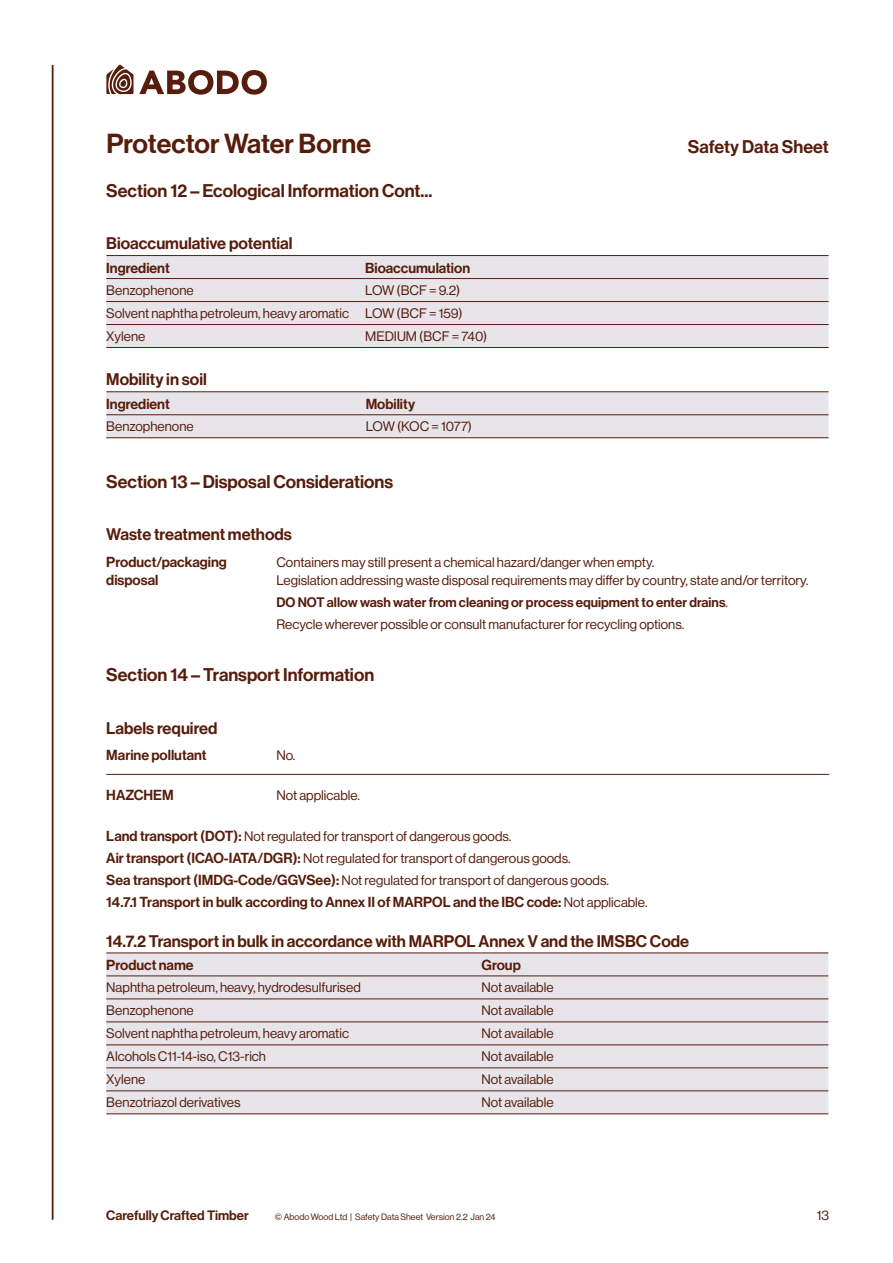
<style>
.page{position:relative;width:893px;height:1263px;background:#fff}
.page>*{position:absolute;margin:0;border:0;box-sizing:border-box;transform-origin:0 0}
.t1{font:27px "N Haas Grotesk DS Pro 65 Md";color:#571d0c}
.t2{font:18px "N Haas Grotesk DS Pro 65 Md";color:#571d0c}
.t3{font:16.5px "N Haas Grotesk DS Pro 65 Md";color:#571d0c}
.t4{font:14.25px "N Haas Grotesk DS Pro 65 Md";color:#571d0c}
.t5{font:13.5px/23px "N Haas Grotesk DS Pro 55 Rg";color:#571d0c}
.t6{font:13.5px "N Haas Grotesk DS Pro 65 Md";color:#571d0c}
.t7{font:13.5px "N Haas Grotesk DS Pro 55 Rg";letter-spacing:-.025em;color:#571d0c}
.t8{font:13.35px "N Haas Grotesk DS Pro 65 Md";color:#571d0c}
.t9{font:9px "N Haas Grotesk DS Pro 55 Rg";color:#571d0c}
.s1{font-family:"N Haas Grotesk DS Pro 55 Rg"}
.s2{font-family:"N Haas Grotesk DS Pro 65 Md";font-size:14.25px}
.s3{font-family:"N Haas Grotesk DS Pro 55 Rg";font-size:13.5px}
</style>
<div class="page">
<hr style="left:52px;top:65px;width:2px;height:1155px;background:#571d0c">
<svg style="left:139px;top:70px;width:128px;height:25px"></svg>
<svg style="left:106px;top:65px;width:27px;height:29px"></svg>
<hr style="left:106px;top:774px;width:723px;height:1px;background:#571d0c">
<div style="left:106px;top:256px;width:722px;height:91px;background:#e7e5ea"></div>
<hr style="left:106px;top:255px;width:259px;height:1px;background:#571d0c">
<hr style="left:365px;top:255px;width:463px;height:1px;background:#571d0c">
<hr style="left:365px;top:278px;width:463px;height:1px;background:#571d0c">
<hr style="left:106px;top:278px;width:259px;height:1px;background:#571d0c">
<hr style="left:365px;top:301px;width:463px;height:1px;background:#571d0c">
<hr style="left:365px;top:324px;width:463px;height:1px;background:#571d0c">
<hr style="left:365px;top:347px;width:463px;height:1px;background:#571d0c">
<hr style="left:106px;top:301px;width:259px;height:1px;background:#571d0c">
<hr style="left:106px;top:324px;width:259px;height:1px;background:#571d0c">
<hr style="left:106px;top:347px;width:259px;height:1px;background:#571d0c">
<div style="left:106px;top:392px;width:722px;height:45px;background:#e7e5ea"></div>
<hr style="left:106px;top:391px;width:260px;height:1px;background:#571d0c">
<hr style="left:366px;top:391px;width:462px;height:1px;background:#571d0c">
<hr style="left:366px;top:414px;width:462px;height:1px;background:#571d0c">
<hr style="left:106px;top:414px;width:260px;height:1px;background:#571d0c">
<hr style="left:366px;top:437px;width:462px;height:1px;background:#571d0c">
<hr style="left:106px;top:437px;width:260px;height:1px;background:#571d0c">
<div style="left:106px;top:953px;width:722px;height:160px;background:#e7e5ea"></div>
<hr style="left:106px;top:952px;width:375px;height:1px;background:#571d0c">
<hr style="left:481px;top:952px;width:347px;height:1px;background:#571d0c">
<hr style="left:481px;top:975px;width:347px;height:1px;background:#571d0c">
<hr style="left:481px;top:998px;width:347px;height:1px;background:#571d0c">
<hr style="left:481px;top:1021px;width:347px;height:1px;background:#571d0c">
<hr style="left:481px;top:1044px;width:347px;height:1px;background:#571d0c">
<hr style="left:481px;top:1067px;width:347px;height:1px;background:#571d0c">
<hr style="left:481px;top:1090px;width:347px;height:1px;background:#571d0c">
<hr style="left:481px;top:1113px;width:347px;height:1px;background:#571d0c">
<hr style="left:106px;top:975px;width:375px;height:1px;background:#571d0c">
<hr style="left:106px;top:998px;width:375px;height:1px;background:#571d0c">
<hr style="left:106px;top:1021px;width:375px;height:1px;background:#571d0c">
<hr style="left:106px;top:1044px;width:375px;height:1px;background:#571d0c">
<hr style="left:106px;top:1067px;width:375px;height:1px;background:#571d0c">
<hr style="left:106px;top:1090px;width:375px;height:1px;background:#571d0c">
<hr style="left:106px;top:1113px;width:375px;height:1px;background:#571d0c">
<h1 class="t1" style="left:106px;top:128px;width:266px">Protector Water Borne</h1>
<h2 class="t2" style="left:106px;top:180px;width:328px">Section 12 – Ecological Information Cont...</h2>
<p class="t3" style="left:106px;top:234px;width:188px">Bioaccumulative potential</p>
<p class="t4" style="left:106px;top:259px;width:65px">Ingredient</p>
<p class="t4" style="left:365px;top:259px;width:107px">Bioaccumulation</p>
<p class="t5" style="left:106px;top:279px;width:89px">Benzophenone</p>
<p class="t5" style="left:106px;top:279px;width:358px;text-indent:259px">LOW (BCF = 9.2)<br>Solvent naphtha petroleum, heavy aromatic LOW (BCF = 159)<br>Xylene</p>
<p class="t5" style="left:365px;top:325px;width:124px">MEDIUM (BCF = 740)</p>
<p class="t3" style="left:106px;top:370px;width:102px">Mobility in soil</p>
<p class="t4" style="left:106px;top:395px;width:65px">Ingredient</p>
<p class="t4" style="left:366px;top:395px;width:51px">Mobility</p>
<p class="t5" style="left:106px;top:415px;width:89px">Benzophenone</p>
<p class="t7" style="left:366px;top:419px;width:108px">LOW (KOC = 1077)</p>
<h2 class="t2" style="left:688px;top:136px;width:142px">Safety Data Sheet</h2>
<h2 class="t2" style="left:106px;top:472px;width:288px">Section 13 – Disposal Considerations</h2>
<p class="t3" style="left:106px;top:525px;width:187px">Waste treatment methods</p>
<p class="t4" style="left:106px;top:554px;width:122px">Product/packaging</p>
<p class="t5" style="left:276px;top:551px;width:379px">Containers may still present a chemical hazard/danger when empty.</p>
<p class="t4" style="left:106px;top:572px;width:54px">disposal</p>
<p class="t5" style="left:276px;top:569px;width:534px">Legislation addressing waste disposal requirements may differ by country, state and/or territory.</p>
<p class="t6" style="left:276px;top:595px;width:453px">DO NOT allow wash water from cleaning or process equipment to enter drains<span class="s1">.</span></p>
<p class="t5" style="left:276px;top:613px;width:409px">Recycle wherever possible or consult manufacturer for recycling options.</p>
<h2 class="t2" style="left:106px;top:665px;width:269px">Section 14 – Transport Information</h2>
<p class="t3" style="left:106px;top:718px;width:113px">Labels required</p>
<p class="t4" style="left:106px;top:747px;width:102px">Marine pollutant</p>
<p class="t5" style="left:276px;top:744px;width:20px">No.</p>
<p class="t4" style="left:106px;top:787px;width:69px">HAZCHEM</p>
<p class="t5" style="left:276px;top:784px;width:85px">Not applicable.</p>
<p class="t5" style="left:106px;top:825px;width:504px;line-height:22.2px"><span class="s2">Land transport (DOT):</span> Not regulated for transport of dangerous goods.<br><span class="s2">Air transport (ICAO-IATA/DGR):</span> Not regulated for transport of dangerous goods.<br><span class="s2">Sea transport (IMDG-Code/GGVSee):</span> Not regulated for transport of dangerous goods.</p>
<p class="t4" style="left:106px;top:894px;width:543px">14.7.1 Transport in bulk according to Annex II of MARPOL and the IBC code: <span class="s3">Not applicable.</span></p>
<p class="t3" style="left:106px;top:931px;width:584px">14.7.2 Transport in bulk in accordance with MARPOL Annex V and the IMSBC Code</p>
<p class="t4" style="left:106px;top:957px;width:89px">Product name</p>
<p class="t4" style="left:482px;top:957px;width:41px">Group</p>
<p class="t5" style="left:106px;top:976px;width:256px">Naphtha petroleum, heavy, hydrodesulfurised</p>
<p class="t5" style="left:481px;top:976px;width:74px">Not available</p>
<p class="t5" style="left:106px;top:999px;width:89px">Benzophenone</p>
<p class="t5" style="left:481px;top:999px;width:74px">Not available</p>
<p class="t5" style="left:106px;top:1022px;width:244px">Solvent naphtha petroleum, heavy aromatic</p>
<p class="t5" style="left:481px;top:1022px;width:74px">Not available</p>
<p class="t5" style="left:106px;top:1045px;width:161px">Alcohols C11-14-iso, C13-rich</p>
<p class="t5" style="left:481px;top:1045px;width:74px">Not available</p>
<p class="t5" style="left:106px;top:1068px;width:41px">Xylene</p>
<p class="t5" style="left:481px;top:1068px;width:74px">Not available</p>
<p class="t5" style="left:106px;top:1091px;width:136px">Benzotriazol derivatives</p>
<p class="t5" style="left:481px;top:1091px;width:74px">Not available</p>
<p class="t8" style="left:106px;top:1208px;width:144px">Carefully Crafted Timber</p>
<p class="t9" style="left:275px;top:1212px;width:222px">© Abodo Wood Ltd | Safety Data Sheet Version 2.2 Jan 24</p>
<p class="t5" style="left:817px;top:1204px;width:14px">13</p>
</div>
